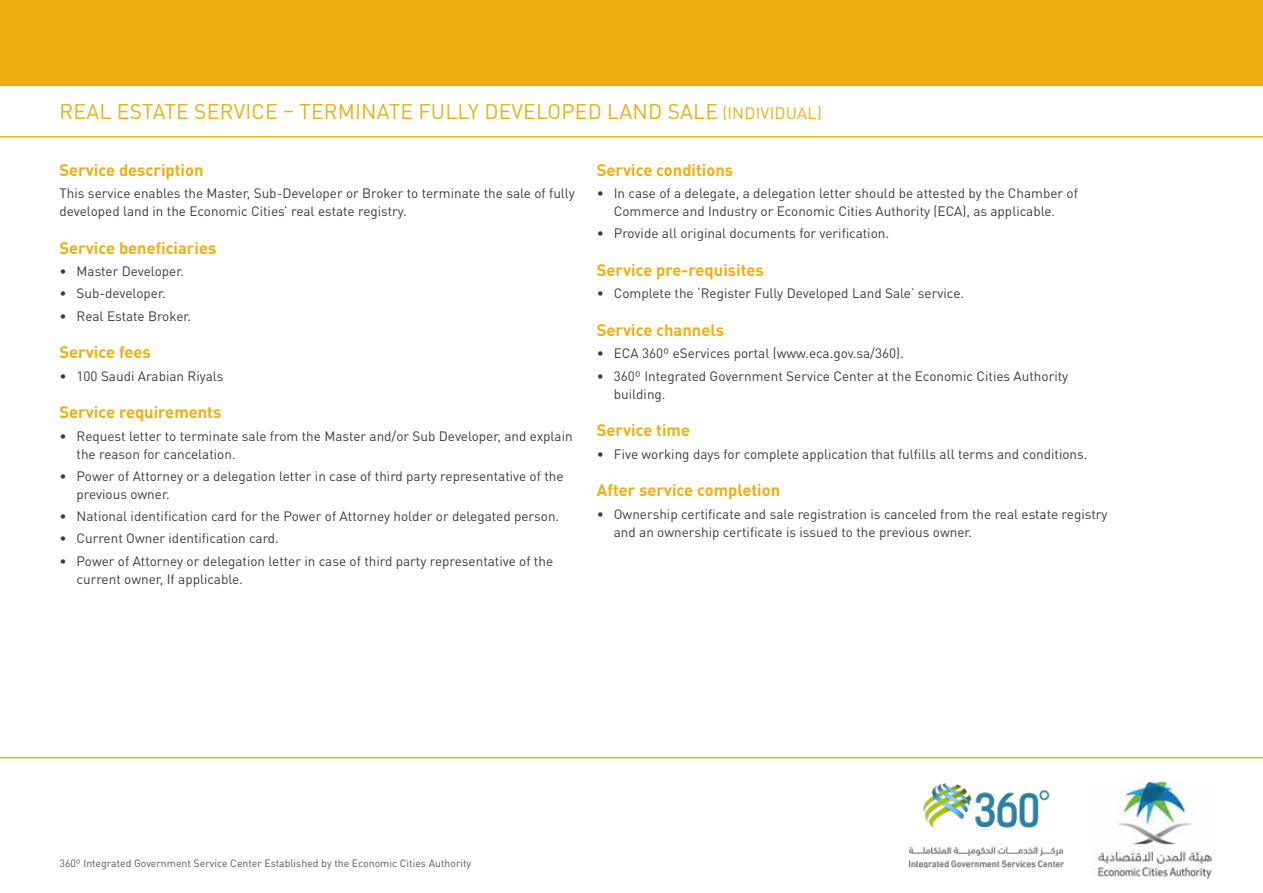
<style>
.page{position:relative;width:1263px;height:893px;background:#fff}
.page>*{position:absolute;margin:0;border:0;box-sizing:border-box;transform-origin:0 0}
.t1{font:21px "DIN Pro";letter-spacing:.01em;color:#f0ae10}
.t2{font:700 16.5px "DIN Pro";color:#f0ae10}
.t3{font:13.5px/18px "DIN Pro";color:#3c3c3b}
.t4{font:10.5px "DIN Pro";color:#575756}
.s1{font-size:16.5px}
</style>
<div class="page">
<div style="left:0;top:0;width:1263px;height:85px;background:#f0ae10"></div>
<hr style="left:0;top:136px;width:1263px;height:2px;background:#f0ae10">
<img style="left:909px;top:784px;width:154px;height:83px">
<hr style="left:0;top:757px;width:1263px;height:1px;background:#f0ae10">
<img style="left:1095px;top:781px;width:119px;height:97px">
<h1 class="t1" style="left:60px;top:97px;width:764px">REAL ESTATE SERVICE – TERMINATE FULLY DEVELOPED LAND SALE <span class="s1">(INDIVIDUAL)</span></h1>
<p class="t2" style="left:60px;top:158px;width:145px">Service description</p>
<p class="t3" style="left:60px;top:183px;width:517px">This service enables the Master, Sub-Developer or Broker to terminate the sale of fully developed land in the Economic Cities’ real estate registry.</p>
<p class="t2" style="left:60px;top:237px;width:158px">Service beneficiaries</p>
<p class="t3" style="left:60px;top:262px;width:126px">• Master Developer.</p>
<p class="t3" style="left:60px;top:284px;width:108px">• Sub-developer.</p>
<p class="t3" style="left:60px;top:306px;width:133px">• Real Estate Broker.</p>
<p class="t2" style="left:60px;top:341px;width:93px">Service fees</p>
<p class="t3" style="left:60px;top:366px;width:165px">• 100 Saudi Arabian Riyals</p>
<p class="t2" style="left:60px;top:401px;width:163px">Service requirements</p>
<p class="t3" style="left:77px;top:426px;width:498px;text-indent:-17px">• Request letter to terminate sale from the Master and/or Sub Developer, and explain the reason for cancelation.</p>
<p class="t3" style="left:77px;top:466px;width:489px;text-indent:-17px">• Power of Attorney or a delegation letter in case of third party representative of the previous owner.</p>
<p class="t3" style="left:60px;top:507px;width:501px">• National identification card for the Power of Attorney holder or delegated person.</p>
<p class="t3" style="left:60px;top:529px;width:221px">• Current Owner identification card.</p>
<p class="t3" style="left:77px;top:551px;width:478px;text-indent:-17px">• Power of Attorney or delegation letter in case of third party representative of the current owner, If applicable.</p>
<p class="t2" style="left:597px;top:158px;width:138px">Service conditions</p>
<p class="t3" style="left:597px;top:183px;width:483px;text-align:center">• In case of a delegate, a delegation letter should be attested by the Chamber of<br>Commerce and Industry or Economic Cities Authority (ECA), as applicable.</p>
<p class="t3" style="left:597px;top:224px;width:294px">• Provide all original documents for verification.</p>
<p class="t2" style="left:597px;top:259px;width:168px">Service pre-requisites</p>
<p class="t3" style="left:597px;top:284px;width:369px">• Complete the ‘Register Fully Developed Land Sale’ service.</p>
<p class="t2" style="left:597px;top:319px;width:129px">Service channels</p>
<p class="t3" style="left:597px;top:344px;width:309px">• ECA 360º eServices portal (www.eca.gov.sa/360).</p>
<p class="t3" style="left:614px;top:366px;width:456px;text-indent:-17px">• 360º Integrated Government Service Center at the Economic Cities Authority building.</p>
<p class="t2" style="left:597px;top:419px;width:95px">Service time</p>
<p class="t3" style="left:597px;top:444px;width:492px">• Five working days for complete application that fulfills all terms and conditions.</p>
<p class="t2" style="left:597px;top:479px;width:185px">After service completion</p>
<p class="t3" style="left:614px;top:504px;width:495px;text-indent:-17px">• Ownership certificate and sale registration is canceled from the real estate registry and an ownership certificate is issued to the previous owner.</p>
<p class="t4" style="left:60px;top:856px;width:413px">360º Integrated Government Service Center Established by the Economic Cities Authority</p>
</div>
